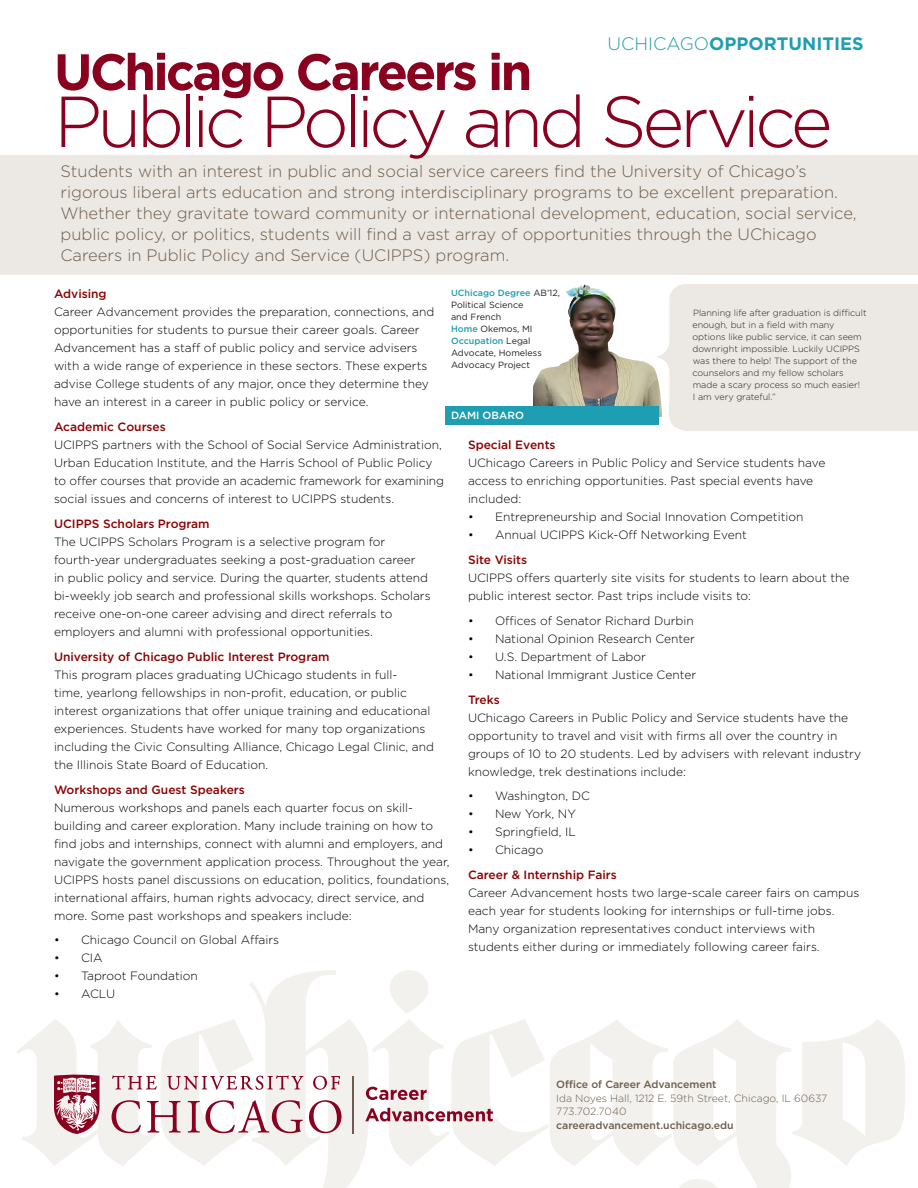
<style>
.page{position:relative;width:918px;height:1188px;background:#fff}
.page>*{position:absolute;margin:0;border:0;box-sizing:border-box;transform-origin:0 0}
.t1{font:300 72px "Gotham";letter-spacing:-.07em;color:#8a011f}
.t2{font:700 51px "Gotham";letter-spacing:-.055em;color:#8a011f}
.t3{font:700 18px "Gotham";color:#1f9db1}
.t4{font:300 16.5px/21px "Gotham";color:#6d5d4d}
.t5{font:300 12px/18px "Gotham";color:#000}
.t6{font:500 12px "Gotham";color:#8b0202}
.t7{font:300 10.5px/13.5px "Gotham";color:#6c5d4d}
.t8{font:500 10.5px "Gotham";color:#6c5d4d}
.t9{font:500 10.5px "Gotham";color:#fff}
.t10{font:300 9px/12px "Gotham";color:#231f20}
.t11{font:9px/12px "Gotham";color:#231f20}
.s1{font-weight:300}
.s2{font-weight:500;color:#1f9db1}
</style>
<div class="page">
<div style="left:0;top:155px;width:918px;height:119px;background:#ece8e3"></div>
<svg style="left:366px;top:1087px;width:61px;height:13px"></svg>
<svg style="left:365px;top:1108px;width:128px;height:14px"></svg>
<svg style="left:54px;top:1075px;width:288px;height:59px"></svg>
<hr style="left:353px;top:1076px;width:1px;height:57px;background:#6c5d4d">
<svg style="left:516px;top:284px;width:168px;height:146px"></svg>
<div style="left:684px;top:284px;width:234px;height:146px;background:#ece8e3"></div>
<div style="left:445px;top:407px;width:214px;height:18px;background:#1d9eb2"></div>
<h3 class="t3" style="left:608px;top:32px;width:258px"><span class="s1">UCHICAGO</span>OPPORTUNITIES</h3>
<h2 class="t2" style="left:54px;top:38px;width:480px">UChicago Careers in</h2>
<h1 class="t1" style="left:54px;top:76px;width:780px">Public Policy and Service</h1>
<p class="t4" style="left:60px;top:160px;width:798px">Students with an interest in public and social service careers find the University of Chicago’s rigorous liberal arts education and strong interdisciplinary programs to be excellent preparation.<br>Whether they gravitate toward community or international development, education, social service, public policy, or politics, students will find a vast array of opportunities through the UChicago Careers in Public Policy and Service (UCIPPS) program.</p>
<p class="t11" style="left:451px;top:287px;width:110px"><span class="s2">UChicago Degree</span> AB’12,<br>Political Science<br>and French<br><span class="s2">Home</span> Okemos, MI<br><span class="s2">Occupation</span> Legal<br>Advocate, Homeless<br>Advocacy Project</p>
<p class="t6" style="left:54px;top:286px;width:54px">Advising</p>
<p class="t5" style="left:54px;top:303px;width:382px">Career Advancement provides the preparation, connections, and opportunities for students to pursue their career goals. Career Advancement has a staff of public policy and service advisers with a wide range of experience in these sectors. These experts advise College students of any major, once they determine they have an interest in a career in public policy or service.</p>
<p class="t6" style="left:54px;top:419px;width:113px">Academic Courses</p>
<p class="t5" style="left:54px;top:436px;width:392px">UCIPPS partners with the School of Social Service Administration, Urban Education Institute, and the Harris School of Public Policy to offer courses that provide an academic framework for examining social issues and concerns of interest to UCIPPS students.</p>
<p class="t6" style="left:54px;top:516px;width:157px">UCIPPS Scholars Program</p>
<p class="t5" style="left:54px;top:532px;width:378px">The UCIPPS Scholars Program is a selective program for fourth-year undergraduates seeking a post-graduation career<br>in public policy and service. During the quarter, students attend bi-weekly job search and professional skills workshops. Scholars receive one-on-one career advising and direct referrals to employers and alumni with professional opportunities.</p>
<p class="t6" style="left:54px;top:649px;width:277px">University of Chicago Public Interest Program</p>
<p class="t5" style="left:54px;top:665px;width:382px">This program places graduating UChicago students in full-<br>time, yearlong fellowships in non-profit, education, or public interest organizations that offer unique training and educational experiences. Students have worked for many top organizations including the Civic Consulting Alliance, Chicago Legal Clinic, and the Illinois State Board of Education.</p>
<p class="t6" style="left:54px;top:781px;width:192px">Workshops and Guest Speakers</p>
<p class="t5" style="left:54px;top:798px;width:397px">Numerous workshops and panels each quarter focus on skill&shy;building and career exploration. Many include training on how to find jobs and internships, connect with alumni and employers, and navigate the government application process. Throughout the year, UCIPPS hosts panel discussions on education, politics, foundations, international affairs, human rights advocacy, direct service, and more. Some past workshops and speakers include:</p>
<p class="t5" style="left:54px;top:931px;width:227px">• Chicago Council on Global Affairs</p>
<p class="t5" style="left:54px;top:949px;width:50px">• CIA</p>
<p class="t5" style="left:54px;top:967px;width:145px">• Taproot Foundation</p>
<p class="t5" style="left:54px;top:985px;width:63px">• ACLU</p>
<p class="t10" style="left:692px;top:307px;width:176px">Planning life after graduation is difficult enough, but in a field with many options like public service, it can seem downright impossible. Luckily UCIPPS was there to help! The support of the counselors and my fellow scholars made a scary process so much easier!<br>I am very grateful.”</p>
<p class="t9" style="left:451px;top:408px;width:74px">DAMI OBARO</p>
<p class="t6" style="left:468px;top:437px;width:89px">Special Events</p>
<p class="t5" style="left:468px;top:454px;width:359px">UChicago Careers in Public Policy and Service students have access to enriching opportunities. Past special events have included:</p>
<p class="t5" style="left:468px;top:508px;width:337px">• Entrepreneurship and Social Innovation Competition</p>
<p class="t5" style="left:468px;top:526px;width:280px">• Annual UCIPPS Kick-Off Networking Event</p>
<p class="t6" style="left:468px;top:552px;width:61px">Site Visits</p>
<p class="t5" style="left:468px;top:568px;width:383px">UCIPPS offers quarterly site visits for students to learn about the public interest sector. Past trips include visits to:</p>
<p class="t5" style="left:468px;top:611px;width:227px">• Offices of Senator Richard Durbin</p>
<p class="t5" style="left:468px;top:629px;width:228px">• National Opinion Research Center</p>
<p class="t5" style="left:468px;top:647px;width:180px">• U.S. Department of Labor</p>
<p class="t5" style="left:468px;top:665px;width:230px">• National Immigrant Justice Center</p>
<p class="t6" style="left:468px;top:691px;width:33px">Treks</p>
<p class="t5" style="left:468px;top:708px;width:395px">UChicago Careers in Public Policy and Service students have the opportunity to travel and visit with firms all over the country in groups of 10 to 20 students. Led by advisers with relevant industry knowledge, trek destinations include:</p>
<p class="t5" style="left:468px;top:787px;width:124px">• Washington, DC</p>
<p class="t5" style="left:468px;top:805px;width:110px">• New York, NY</p>
<p class="t5" style="left:468px;top:823px;width:109px">• Springfield, IL</p>
<p class="t5" style="left:468px;top:841px;width:77px">• Chicago</p>
<p class="t6" style="left:468px;top:867px;width:150px">Career &amp; Internship Fairs</p>
<p class="t5" style="left:468px;top:883px;width:393px">Career Advancement hosts two large-scale career fairs on campus each year for students looking for internships or full-time jobs.<br>Many organization representatives conduct interviews with students either during or immediately following career fairs.</p>
<p class="t8" style="left:556px;top:1078px;width:162px">Office of Career Advancement</p>
<p class="t7" style="left:556px;top:1091px;width:273px">Ida Noyes Hall, 1212 E. 59th Street, Chicago, IL 60637<br>773.702.7040</p>
<p class="t8" style="left:556px;top:1118px;width:179px">careeradvancement.uchicago.edu</p>
</div>
